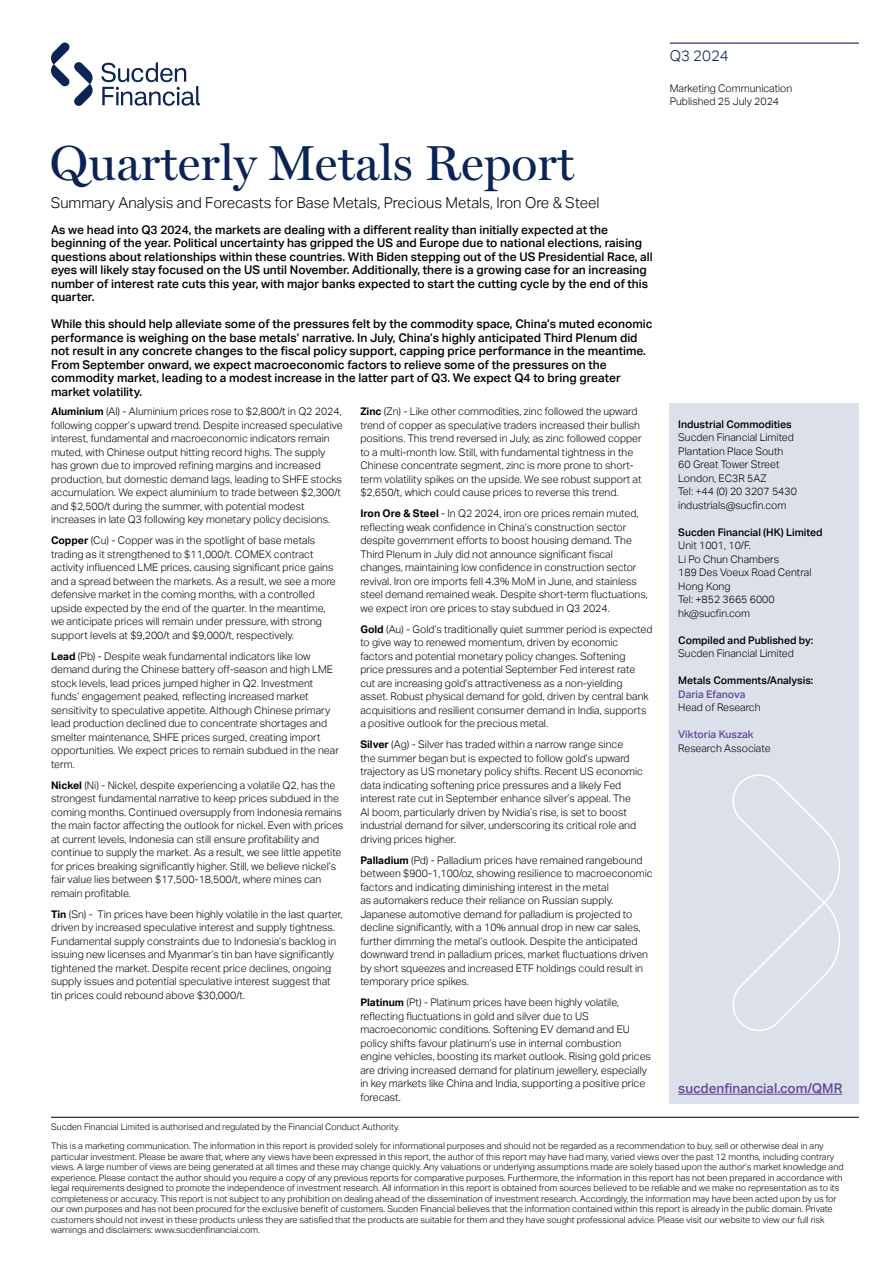
<style>
.page{position:relative;width:893px;height:1263px;background:#fff}
.page>*{position:absolute;margin:0;border:0;box-sizing:border-box;transform-origin:0 0}
.t1{font:49.5px "Miller Display";color:#0b2355}
.t2{font:300 15px "Aktiv Grotesk";color:#000}
.t3{font:300 15px "Aktiv Grotesk";color:#0b2355}
.t4{font:500 13.5px "Aktiv Grotesk";color:#644a98}
.t5{font:500 12px/13.5px "Aktiv Grotesk";color:#000}
.t6{font:300 10.5px/13.5px "Aktiv Grotesk";color:#000}
.t7{font:500 10.5px "Aktiv Grotesk";color:#000}
.t8{font:500 10.5px "Aktiv Grotesk";color:#644a98}
.t9{font:300 9px/10.5px "Aktiv Grotesk";color:#000}
.s1{font-weight:700}
</style>
<div class="page">
<div style="left:670px;top:403px;width:189px;height:700px;background:#dce0eb"></div>
<hr style="left:51px;top:1117px;width:808px;height:1px;background:#000">
<svg style="left:51px;top:43px;width:149px;height:63px"></svg>
<hr style="left:670px;top:42px;width:189px;height:2px;background:#644a98">
<hr style="left:678px;top:1094px;width:164px;height:1px;background:#644a98">
<svg style="left:732px;top:774px;width:108px;height:257px"></svg>
<h2 class="t3" style="left:670px;top:47px;width:61px">Q3 2024</h2>
<h1 class="t1" style="left:50px;top:134px;width:526px">Quarterly Metals Report</h1>
<h2 class="t2" style="left:51px;top:194px;width:550px">Summary Analysis and Forecasts for Base Metals, Precious Metals, Iron Ore &amp; Steel</h2>
<p class="t5" style="left:51px;top:223px;width:603px">As we head into Q3 2024, the markets are dealing with a different reality than initially expected at the beginning of the year. Political uncertainty has gripped the US and Europe due to national elections, raising questions about relationships within these countries. With Biden stepping out of the US Presidential Race, all eyes will likely stay focused on the US until November. Additionally, there is a growing case for an increasing number of interest rate cuts this year, with major banks expected to start the cutting cycle by the end of this quarter.</p>
<p class="t5" style="left:51px;top:317px;width:603px">While this should help alleviate some of the pressures felt by the commodity space, China’s muted economic performance is weighing on the base metals’ narrative. In July, China’s highly anticipated Third Plenum did not result in any concrete changes to the fiscal policy support, capping price performance in the meantime.<br>From September onward, we expect macroeconomic factors to relieve some of the pressures on the commodity market, leading to a modest increase in the latter part of Q3. We expect Q4 to bring greater market volatility.</p>
<p class="t6" style="left:51px;top:405px;width:293px"><span class="s1">Aluminium</span> (Al) - Aluminium prices rose to $2,800/t in Q2 2024, following copper’s upward trend. Despite increased speculative interest, fundamental and macroeconomic indicators remain muted, with Chinese output hitting record highs. The supply has grown due to improved refining margins and increased production, but domestic demand lags, leading to SHFE stocks accumulation. We expect aluminium to trade between $2,300/t and $2,500/t during the summer, with potential modest increases in late Q3 following key monetary policy decisions.</p>
<p class="t6" style="left:51px;top:534px;width:286px"><span class="s1">Copper</span> (Cu) - Copper was in the spotlight of base metals trading as it strengthened to $11,000/t. COMEX contract activity influenced LME prices, causing significant price gains and a spread between the markets. As a result, we see a more defensive market in the coming months, with a controlled upside expected by the end of the quarter. In the meantime, we anticipate prices will remain under pressure, with strong support levels at $9,200/t and $9,000/t, respectively.</p>
<p class="t6" style="left:51px;top:649px;width:289px"><span class="s1">Lead</span> (Pb) - Despite weak fundamental indicators like low demand during the Chinese battery off-season and high LME stock levels, lead prices jumped higher in Q2. Investment funds’ engagement peaked, reflecting increased market sensitivity to speculative appetite. Although Chinese primary lead production declined due to concentrate shortages and smelter maintenance, SHFE prices surged, creating import opportunities. We expect prices to remain subdued in the near term.</p>
<p class="t6" style="left:51px;top:778px;width:294px"><span class="s1">Nickel</span> (Ni) - Nickel, despite experiencing a volatile Q2, has the strongest fundamental narrative to keep prices subdued in the coming months. Continued oversupply from Indonesia remains the main factor affecting the outlook for nickel. Even with prices at current levels, Indonesia can still ensure profitability and continue to supply the market. As a result, we see little appetite for prices breaking significantly higher. Still, we believe nickel’s fair value lies between $17,500-18,500/t, where mines can remain profitable.</p>
<p class="t6" style="left:51px;top:907px;width:293px"><span class="s1">Tin</span> (Sn) - Tin prices have been highly volatile in the last quarter, driven by increased speculative interest and supply tightness.<br>Fundamental supply constraints due to Indonesia’s backlog in issuing new licenses and Myanmar’s tin ban have significantly tightened the market. Despite recent price declines, ongoing supply issues and potential speculative interest suggest that tin prices could rebound above $30,000/t.</p>
<p class="t6" style="left:360px;top:405px;width:283px"><span class="s1">Zinc</span> (Zn) - Like other commodities, zinc followed the upward trend of copper as speculative traders increased their bullish positions. This trend reversed in July, as zinc followed copper to a multi-month low. Still, with fundamental tightness in the Chinese concentrate segment, zinc is more prone to short&shy;term volatility spikes on the upside. We see robust support at $2,650/t, which could cause prices to reverse this trend.</p>
<p class="t6" style="left:360px;top:507px;width:289px"><span class="s1">Iron Ore &amp; Steel</span> - In Q2 2024, iron ore prices remain muted, reflecting weak confidence in China’s construction sector despite government efforts to boost housing demand. The Third Plenum in July did not announce significant fiscal changes, maintaining low confidence in construction sector revival. Iron ore imports fell 4.3% MoM in June, and stainless steel demand remained weak. Despite short-term fluctuations, we expect iron ore prices to stay subdued in Q3 2024.</p>
<p class="t6" style="left:360px;top:622px;width:294px"><span class="s1">Gold</span> (Au) - Gold’s traditionally quiet summer period is expected to give way to renewed momentum, driven by economic factors and potential monetary policy changes. Softening<br>price pressures and a potential September Fed interest rate cut are increasing gold’s attractiveness as a non-yielding asset. Robust physical demand for gold, driven by central bank acquisitions and resilient consumer demand in India, supports a positive outlook for the precious metal.</p>
<p class="t6" style="left:360px;top:738px;width:284px"><span class="s1">Silver</span> (Ag) - Silver has traded within a narrow range since<br>the summer began but is expected to follow gold’s upward trajectory as US monetary policy shifts. Recent US economic data indicating softening price pressures and a likely Fed interest rate cut in September enhance silver’s appeal. The<br>AI boom, particularly driven by Nvidia’s rise, is set to boost industrial demand for silver, underscoring its critical role and driving prices higher.</p>
<p class="t6" style="left:360px;top:853px;width:294px"><span class="s1">Palladium</span> (Pd) - Palladium prices have remained rangebound between $900-1,100/oz, showing resilience to macroeconomic factors and indicating diminishing interest in the metal<br>as automakers reduce their reliance on Russian supply.<br>Japanese automotive demand for palladium is projected to decline significantly, with a 10% annual drop in new car sales, further dimming the metal’s outlook. Despite the anticipated downward trend in palladium prices, market fluctuations driven by short squeezes and increased ETF holdings could result in temporary price spikes.</p>
<p class="t6" style="left:360px;top:996px;width:292px"><span class="s1">Platinum</span> (Pt) - Platinum prices have been highly volatile, reflecting fluctuations in gold and silver due to US macroeconomic conditions. Softening EV demand and EU policy shifts favour platinum’s use in internal combustion engine vehicles, boosting its market outlook. Rising gold prices are driving increased demand for platinum jewellery, especially in key markets like China and India, supporting a positive price forecast.</p>
<p class="t6" style="left:670px;top:81px;width:124px">Marketing Communication<br>Published 25 July 2024</p>
<p class="t7" style="left:678px;top:418px;width:115px">Industrial Commodities</p>
<p class="t6" style="left:678px;top:431px;width:120px">Sucden Financial Limited<br>Plantation Place South<br>60 Great Tower Street<br>London, EC3R 5AZ<br>Tel: +44 (0) 20 3207 5430 industrials@sucfin.com</p>
<p class="t7" style="left:678px;top:526px;width:146px">Sucden Financial (HK) Limited</p>
<p class="t6" style="left:678px;top:539px;width:135px">Unit 1001, 10/F.<br>Li Po Chun Chambers<br>189 Des Voeux Road Central<br>Hong Kong<br>Tel: +852 3665 6000 hk@sucfin.com</p>
<p class="t7" style="left:678px;top:634px;width:137px">Compiled and Published by:</p>
<p class="t6" style="left:678px;top:647px;width:117px">Sucden Financial Limited</p>
<p class="t7" style="left:678px;top:674px;width:137px">Metals Comments/Analysis:</p>
<p class="t8" style="left:678px;top:688px;width:69px">Daria Efanova</p>
<p class="t6" style="left:678px;top:701px;width:84px">Head of Research</p>
<p class="t8" style="left:678px;top:728px;width:77px">Viktoria Kuszak</p>
<p class="t6" style="left:678px;top:741px;width:94px">Research Associate</p>
<p class="t4" style="left:678px;top:1080px;width:166px">sucdenfinancial.com/QMR</p>
<p class="t9" style="left:51px;top:1117px;width:774px;line-height:19px">Sucden Financial Limited is authorised and regulated by the Financial Conduct Authority.<br>This is a marketing communication. The information in this report is provided solely for informational purposes and should not be regarded as a recommendation to buy, sell or otherwise deal in any</p>
<p class="t9" style="left:51px;top:1151px;width:794px">particular investment. Please be aware that, where any views have been expressed in this report, the author of this report may have had many, varied views over the past 12 months, including contrary views. A large number of views are being generated at all times and these may change quickly. Any valuations or underlying assumptions made are solely based upon the author’s market knowledge and experience. Please contact the author should you require a copy of any previous reports for comparative purposes. Furthermore, the information in this report has not been prepared in accordance with legal requirements designed to promote the independence of investment research. All information in this report is obtained from sources believed to be reliable and we make no representation as to its completeness or accuracy. This report is not subject to any prohibition on dealing ahead of the dissemination of investment research. Accordingly, the information may have been acted upon by us for our own purposes and has not been procured for the exclusive benefit of customers. Sucden Financial believes that the information contained within this report is already in the public domain. Private customers should not invest in these products unless they are satisfied that the products are suitable for them and they have sought professional advice. Please visit our website to view our full risk warnings and disclaimers: www.sucdenfinancial.com.</p>
</div>
